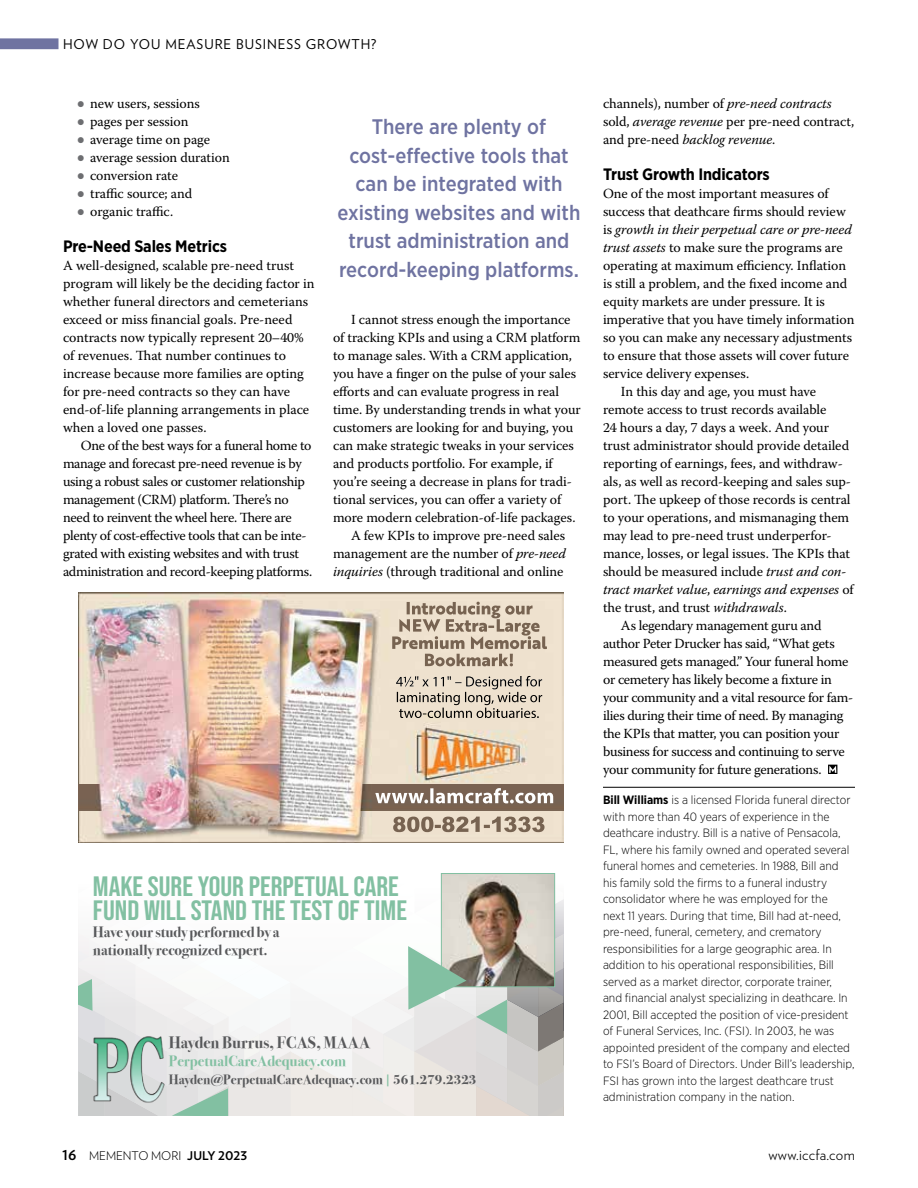
<style>
.page{position:relative;width:918px;height:1188px;background:#fff}
.page>*{position:absolute;margin:0;border:0;box-sizing:border-box;transform-origin:0 0}
.t1{font:27.9px/24px "Bebas Neue";color:#82c0a2;scale:1.05 1}
.t2{font:500 21px/28.5px "Gotham Narrow";color:#6f73a1;text-align:center}
.t3{font:700 16.5px "Gotham Narrow";letter-spacing:-.01em;color:#000}
.t4{font:700 16.5px "Bodoni Svty Two ITCTT";color:#58595b}
.t5{font:700 15px/18px "Bodoni Svty Two ITCTT";color:#58595b}
.t6{font:700 15px "Bodoni Svty Two ITCTT";color:#82c0a2}
.t7{font:300 15px "Verlag";letter-spacing:.02em;color:#000}
.t8{font:13.8px/18px "Warnock Pro";letter-spacing:-.005em;color:#000}
.t9{font:13.8px/18px "Warnock Pro";letter-spacing:-.025em;color:#000}
.t10{font:italic 13.8px "Warnock Pro";letter-spacing:-.005em;color:#000}
.t11{font:700 13.5px "Bodoni Svty Two ITCTT";color:#58595b}
.t12{font:13.5px "Verlag";letter-spacing:.07em;color:#000}
.t13{font:300 12px/16.5px "Gotham Narrow";color:#000}
.t14{font:300 12px "Verlag";color:#000}
.s1{font-family:"Minion Pro";font-size:22.5px;color:#6d6e71}
.s2{font-style:italic}
.s3{color:#82c0a2}
.s4{font-style:normal}
.s5{font-weight:700}
.s6{font-weight:700;font-size:13.5px}
</style>
<div class="page">
<div style="left:0;top:38px;width:58px;height:11px;background:#6f73a1"></div>
<hr style="left:603px;top:787px;width:252px;height:1px;background:#000">
<svg style="left:828px;top:765px;width:9px;height:9px"></svg>
<svg style="left:78px;top:873px;width:486px;height:243px"></svg>
<img style="left:78px;top:592px;width:486px;height:250px">
<img style="left:78px;top:784px;width:486px;height:26px">
<p class="t12" style="left:63px;top:34px;width:315px">HOW DO YOU MEASURE BUSINESS GROWTH?</p>
<p class="t8" style="left:76px;top:94px;width:125px"><span class="s1">•</span> new users, sessions</p>
<p class="t8" style="left:76px;top:112px;width:113px"><span class="s1">•</span> pages per session</p>
<p class="t8" style="left:76px;top:130px;width:135px"><span class="s1">•</span> average time on page</p>
<p class="t8" style="left:76px;top:148px;width:155px"><span class="s1">•</span> average session duration</p>
<p class="t8" style="left:76px;top:166px;width:103px"><span class="s1">•</span> conversion rate</p>
<p class="t8" style="left:76px;top:184px;width:117px"><span class="s1">•</span> traffic source; and</p>
<p class="t8" style="left:76px;top:202px;width:98px"><span class="s1">•</span> organic traffic.</p>
<p class="t3" style="left:63px;top:236px;width:166px">Pre-Need Sales Metrics</p>
<p class="t8" style="left:63px;top:256px;width:253px">A well-designed, scalable pre-need trust program will likely be the deciding factor in whether funeral directors and cemeterians exceed or miss financial goals. Pre-need contracts now typically represent 20–40% of revenues. That number continues to increase because more families are opting for pre-need contracts so they can have end-of-life planning arrangements in place when a loved one passes.</p>
<p class="t9" style="left:63px;top:436px;width:251px;text-indent:18px">One of the best ways for a funeral home to manage and forecast pre-need revenue is by using a robust sales or customer relationship management (CRM) platform. There’s no need to reinvent the wheel here. There are plenty of cost-effective tools that can be inte&shy;grated with existing websites and with trust administration and record-keeping platforms.</p>
<h2 class="t2" style="left:338px;top:112px;width:244px">There are plenty of cost-effective tools that can be integrated with existing websites and with trust administration and record-keeping platforms.</h2>
<p class="t8" style="left:351px;top:310px;width:221px">I cannot stress enough the importance</p>
<p class="t8" style="left:333px;top:328px;width:249px">of tracking KPIs and using a CRM platform</p>
<p class="t8" style="left:333px;top:346px;width:241px">to manage sales. With a CRM application,</p>
<p class="t8" style="left:333px;top:364px;width:245px">you have a finger on the pulse of your sales</p>
<p class="t8" style="left:333px;top:382px;width:228px">efforts and can evaluate progress in real</p>
<p class="t8" style="left:333px;top:400px;width:249px">time. By understanding trends in what your</p>
<p class="t8" style="left:333px;top:418px;width:242px">customers are looking for and buying, you</p>
<p class="t8" style="left:333px;top:436px;width:242px">can make strategic tweaks in your services</p>
<p class="t8" style="left:333px;top:454px;width:221px">and products portfolio. For example, if</p>
<p class="t8" style="left:333px;top:472px;width:241px">you’re seeing a decrease in plans for tradi-</p>
<p class="t8" style="left:333px;top:490px;width:230px">tional services, you can offer a variety of</p>
<p class="t8" style="left:333px;top:508px;width:244px">more modern celebration-of-life packages.</p>
<p class="t8" style="left:351px;top:526px;width:216px">A few KPIs to improve pre-need sales</p>
<p class="t8" style="left:333px;top:544px;width:234px">management are the number of <span class="s2">pre-need</span></p>
<p class="t8" style="left:333px;top:562px;width:232px"><span class="s2">inquiries</span> (through traditional and online</p>
<h1 class="t1" style="left:93px;top:874px;width:301px">MAKE SURE YOUR PERPETUAL CARE<br>FUND WILL STAND THE TEST OF TIME</h1>
<p class="t5" style="left:93px;top:921px;width:188px">Have your study performed by a nationally recognized expert.</p>
<p class="t4" style="left:169px;top:1029px;width:203px">Hayden Burrus, FCAS, MAAA</p>
<p class="t6" style="left:169px;top:1048px;width:179px">PerpetualCareAdequacy.com</p>
<p class="t11" style="left:169px;top:1068px;width:309px">Hayden@PerpetualCareAdequacy.com <span class="s3">|</span> 561.279.2323</p>
<p class="t8" style="left:603px;top:94px;width:253px">channels), number of <span class="s2">pre-need contracts </span>sold, <span class="s2">average revenue</span> per pre-need contract, and pre-need <span class="s2">backlog revenue</span>.</p>
<p class="t3" style="left:603px;top:164px;width:168px">Trust Growth Indicators</p>
<p class="t8" style="left:603px;top:184px;width:227px">One of the most important measures of</p>
<p class="t8" style="left:603px;top:202px;width:244px">success that deathcare firms should review</p>
<p class="t10" style="left:603px;top:221px;width:250px"><span class="s4">is</span> growth in their perpetual care or pre-need</p>
<p class="t8" style="left:603px;top:238px;width:241px"><span class="s2">trust assets</span> to make sure the programs are</p>
<p class="t8" style="left:603px;top:256px;width:245px">operating at maximum efficiency. Inflation</p>
<p class="t8" style="left:603px;top:274px;width:246px">is still a problem, and the fixed income and</p>
<p class="t8" style="left:603px;top:292px;width:223px">equity markets are under pressure. It is</p>
<p class="t8" style="left:603px;top:310px;width:253px">imperative that you have timely information</p>
<p class="t8" style="left:603px;top:328px;width:251px">so you can make any necessary adjustments</p>
<p class="t8" style="left:603px;top:346px;width:248px">to ensure that those assets will cover future</p>
<p class="t8" style="left:603px;top:364px;width:148px">service delivery expenses.</p>
<p class="t8" style="left:621px;top:382px;width:197px">In this day and age, you must have</p>
<p class="t8" style="left:603px;top:400px;width:225px">remote access to trust records available</p>
<p class="t8" style="left:603px;top:418px;width:228px">24 hours a day, 7 days a week. And your</p>
<p class="t8" style="left:603px;top:436px;width:248px">trust administrator should provide detailed</p>
<p class="t8" style="left:603px;top:454px;width:241px">reporting of earnings, fees, and withdraw-</p>
<p class="t8" style="left:603px;top:472px;width:250px">als, as well as record-keeping and sales sup-</p>
<p class="t8" style="left:603px;top:490px;width:249px">port. The upkeep of those records is central</p>
<p class="t8" style="left:603px;top:508px;width:248px">to your operations, and mismanaging them</p>
<p class="t8" style="left:603px;top:526px;width:230px">may lead to pre-need trust underperfor-</p>
<p class="t8" style="left:603px;top:544px;width:249px">mance, losses, or legal issues. The KPIs that</p>
<p class="t8" style="left:603px;top:562px;width:245px">should be measured include <span class="s2">trust and con-</span></p>
<p class="t10" style="left:603px;top:581px;width:252px">tract market value<span class="s4">,</span> earnings and expenses <span class="s4">of</span></p>
<p class="t8" style="left:603px;top:598px;width:186px">the trust, and trust <span class="s2">withdrawals</span>.</p>
<p class="t8" style="left:621px;top:616px;width:202px">As legendary management guru and</p>
<p class="t8" style="left:603px;top:634px;width:233px">author Peter Drucker has said, “What gets</p>
<p class="t8" style="left:603px;top:652px;width:247px">measured gets managed.” Your funeral home</p>
<p class="t8" style="left:603px;top:670px;width:230px">or cemetery has likely become a fixture in</p>
<p class="t8" style="left:603px;top:688px;width:252px">your community and a vital resource for fam-</p>
<p class="t8" style="left:603px;top:706px;width:242px">ilies during their time of need. By managing</p>
<p class="t8" style="left:603px;top:724px;width:238px">the KPIs that matter, you can position your</p>
<p class="t8" style="left:603px;top:742px;width:243px">business for success and continuing to serve</p>
<p class="t8" style="left:603px;top:760px;width:220px">your community for future generations.</p>
<p class="t13" style="left:603px;top:791px;width:253px"><span class="s5">Bill Williams</span> is a licensed Florida funeral director with more than 40 years of experience in the deathcare industry. Bill is a native of Pensacola, FL, where his family owned and operated several funeral homes and cemeteries. In 1988, Bill and his family sold the firms to a funeral industry consolidator where he was employed for the<br>next 11 years. During that time, Bill had at-need, pre-need, funeral, cemetery, and crematory responsibilities for a large geographic area. In addition to his operational responsibilities, Bill served as a market director, corporate trainer,<br>and financial analyst specializing in deathcare. In 2001, Bill accepted the position of vice-president of Funeral Services, Inc. (FSI). In 2003, he was appointed president of the company and elected to FSI’s Board of Directors. Under Bill’s leadership, FSI has grown into the largest deathcare trust administration company in the nation.</p>
<p class="t14" style="left:62px;top:1147px;width:187px"><span class="s6">16</span> MEMENTO MORI <span class="s5">JULY 2023</span></p>
<p class="t7" style="left:768px;top:1143px;width:88px">www.iccfa.com</p>
</div>
